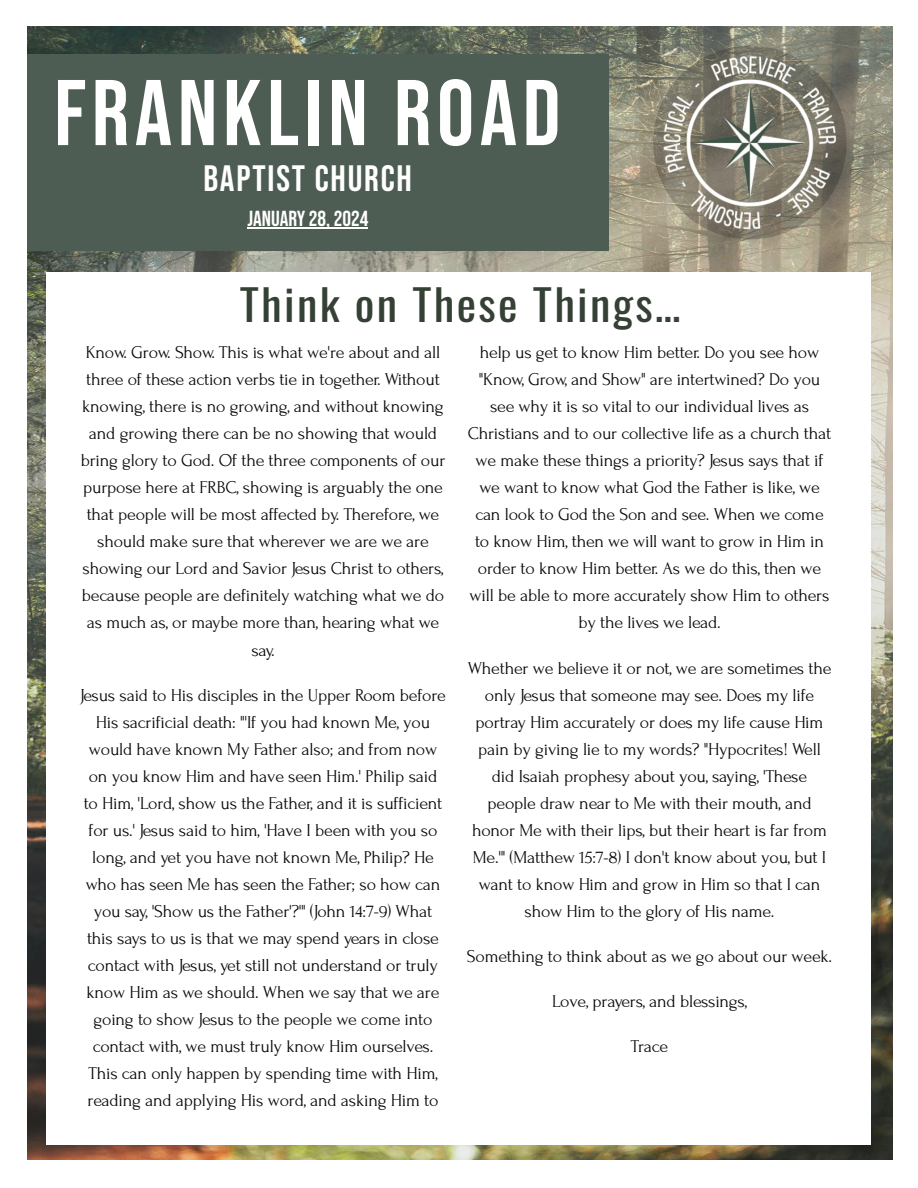
<style>
.page{position:relative;width:918px;height:1188px;background:#fff}
.page>*{position:absolute;margin:0;border:0;box-sizing:border-box;transform-origin:0 0}
.t1{font:93px "Bebas Neue";letter-spacing:.06em;color:#fff}
.t2{font:42.9px "Oswald";letter-spacing:.05em;color:#354134;scale:1.08 1}
.t3{font:36.6px "Bebas Neue";letter-spacing:.05em;color:#fff}
.t4{font:21.6px "Bebas Neue";color:#fff}
.t5{font:18px/27px "Forum";letter-spacing:-.015em;color:#080704;text-align:center}
</style>
<div class="page">
<div style="left:27px;top:27px;width:865px;height:1133px;background:#1f251e;opacity:.08"></div>
<div style="left:653px;top:46px;width:194px;height:193px;background:#231f20;border-radius:50%;opacity:.25"></div>
<img style="left:663px;top:56px;width:174px;height:173px">
<hr style="left:247px;top:227px;width:121px;height:2px;background:#fff">
<div style="left:47px;top:272px;width:824px;height:872px;background:#fff"></div>
<h1 class="t1" style="left:54px;top:61px;width:508px">FRANKLIN ROAD</h1>
<h3 class="t3" style="left:203px;top:158px;width:210px">BAPTIST CHURCH</h3>
<p class="t4" style="left:247px;top:207px;width:122px">JANUARY 28, 2024</p>
<h2 class="t2" style="left:240px;top:271px;width:410px">Think on These Things…</h2>
<p class="t5" style="left:81px;top:339px;width:366px">Know. Grow. Show. This is what we're about and all three of these action verbs tie in together. Without knowing, there is no growing, and without knowing and growing there can be no showing that would bring glory to God. Of the three components of our purpose here at FRBC, showing is arguably the one that people will be most affected by. Therefore, we should make sure that wherever we are we are showing our Lord and Savior Jesus Christ to others, because people are definitely watching what we do as much as, or maybe more than, hearing what we say.</p>
<p class="t5" style="left:80px;top:682px;width:367px">Jesus said to His disciples in the Upper Room before His sacrificial death: "'If you had known Me, you would have known My Father also; and from now on you know Him and have seen Him.' Philip said to Him, 'Lord, show us the Father, and it is sufficient for us.' Jesus said to him, 'Have I been with you so long, and yet you have not known Me, Philip? He who has seen Me has seen the Father; so how can you say, 'Show us the Father'?'" (John 14:7-9) What this says to us is that we may spend years in close contact with Jesus, yet still not understand or truly know Him as we should. When we say that we are going to show Jesus to the people we come into contact with, we must truly know Him ourselves.<br>This can only happen by spending time with Him, reading and applying His word, and asking Him to</p>
<p class="t5" style="left:468px;top:339px;width:365px">help us get to know Him better. Do you see how "Know, Grow, and Show" are intertwined? Do you see why it is so vital to our individual lives as Christians and to our collective life as a church that we make these things a priority? Jesus says that if we want to know what God the Father is like, we can look to God the Son and see. When we come to know Him, then we will want to grow in Him in order to know Him better. As we do this, then we will be able to more accurately show Him to others by the lives we lead.</p>
<p class="t5" style="left:468px;top:655px;width:365px">Whether we believe it or not, we are sometimes the only Jesus that someone may see. Does my life portray Him accurately or does my life cause Him pain by giving lie to my words? "Hypocrites! Well did Isaiah prophesy about you, saying, 'These people draw near to Me with their mouth, and honor Me with their lips, but their heart is far from Me.'" (Matthew 15:7-8) I don't know about you, but I want to know Him and grow in Him so that I can show Him to the glory of His name.</p>
<p class="t5" style="left:467px;top:943px;width:367px">Something to think about as we go about our week.</p>
<p class="t5" style="left:552px;top:988px;width:196px">Love, prayers, and blessings,</p>
<p class="t5" style="left:631px;top:1033px;width:39px">Trace</p>
</div>
